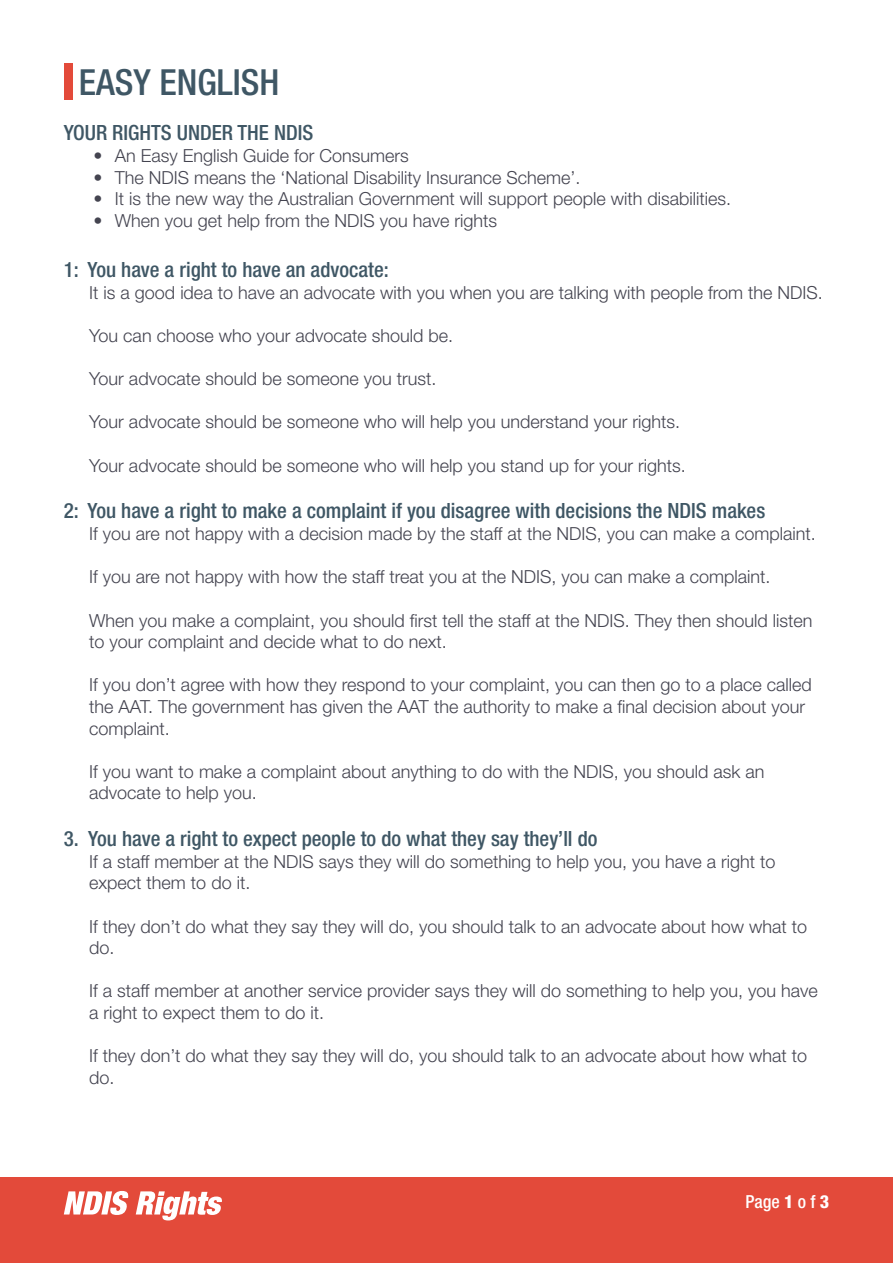
<style>
.page{position:relative;width:893px;height:1263px;background:#fff}
.page>*{position:absolute;margin:0;border:0;box-sizing:border-box;transform-origin:0 0}
.t1{font:500 condensed 36px "Helvetica Neue LT Pro";color:#3f5765}
.t2{font:500 condensed 21px "Helvetica Neue LT Pro";color:#3f5765}
.t3{font:300 18px/21.6px "Helvetica Neue LT Pro";color:#444450}
.t4{font:500 condensed 18px "Helvetica Neue LT Pro";color:#fff}
.s1{font-weight:800}
</style>
<div class="page">
<div style="left:0;top:1177px;width:893px;height:86px;background:#e34a3a"></div>
<svg style="left:64px;top:1191px;width:65px;height:24px"></svg>
<svg style="left:136px;top:1191px;width:86px;height:29px"></svg>
<div style="left:64px;top:64px;width:8px;height:36px;background:#e34a3a"></div>
<p class="t1" style="left:79px;top:61px;width:202px">EASY ENGLISH</p>
<p class="t2" style="left:64px;top:120px;width:251px">YOUR RIGHTS UNDER THE NDIS</p>
<p class="t3" style="left:94px;top:144px;width:317px">• An Easy English Guide for Consumers</p>
<p class="t3" style="left:94px;top:166px;width:489px">• The NDIS means the ‘National Disability Insurance Scheme’.</p>
<p class="t3" style="left:94px;top:188px;width:639px">• It is the new way the Australian Government will support people with disabilities.</p>
<p class="t3" style="left:94px;top:209px;width:405px">• When you get help from the NDIS you have rights</p>
<p class="t2" style="left:64px;top:257px;width:326px">1: You have a right to have an advocate:</p>
<p class="t3" style="left:89px;top:281px;width:735px">It is a good idea to have an advocate with you when you are talking with people from the NDIS.</p>
<p class="t3" style="left:89px;top:324px;width:365px">You can choose who your advocate should be.</p>
<p class="t3" style="left:89px;top:368px;width:349px">Your advocate should be someone you trust.</p>
<p class="t3" style="left:89px;top:411px;width:592px">Your advocate should be someone who will help you understand your rights.</p>
<p class="t3" style="left:89px;top:454px;width:598px">Your advocate should be someone who will help you stand up for your rights.</p>
<p class="t2" style="left:64px;top:498px;width:703px">2: You have a right to make a complaint if you disagree with decisions the NDIS makes</p>
<p class="t3" style="left:89px;top:522px;width:728px">If you are not happy with a decision made by the staff at the NDIS, you can make a complaint.</p>
<p class="t3" style="left:89px;top:566px;width:683px">If you are not happy with how the staff treat you at the NDIS, you can make a complaint.</p>
<p class="t3" style="left:89px;top:609px;width:725px">When you make a complaint, you should first tell the staff at the NDIS. They then should listen to your complaint and decide what to do next.</p>
<p class="t3" style="left:89px;top:674px;width:724px">If you don’t agree with how they respond to your complaint, you can then go to a place called the AAT. The government has given the AAT the authority to make a final decision about your complaint.</p>
<p class="t3" style="left:89px;top:760px;width:677px">If you want to make a complaint about anything to do with the NDIS, you should ask an advocate to help you.</p>
<p class="t2" style="left:64px;top:826px;width:535px">3. You have a right to expect people to do what they say they’ll do</p>
<p class="t3" style="left:89px;top:850px;width:688px">If a staff member at the NDIS says they will do something to help you, you have a right to expect them to do it.</p>
<p class="t3" style="left:89px;top:915px;width:719px">If they don’t do what they say they will do, you should talk to an advocate about how what to do.</p>
<p class="t3" style="left:89px;top:980px;width:730px">If a staff member at another service provider says they will do something to help you, you have a right to expect them to do it.</p>
<p class="t3" style="left:89px;top:1044px;width:719px">If they don’t do what they say they will do, you should talk to an advocate about how what to do.</p>
<p class="t4" style="left:745px;top:1190px;width:85px">Page <span class="s1">1</span> o f <span class="s1">3</span></p>
</div>
